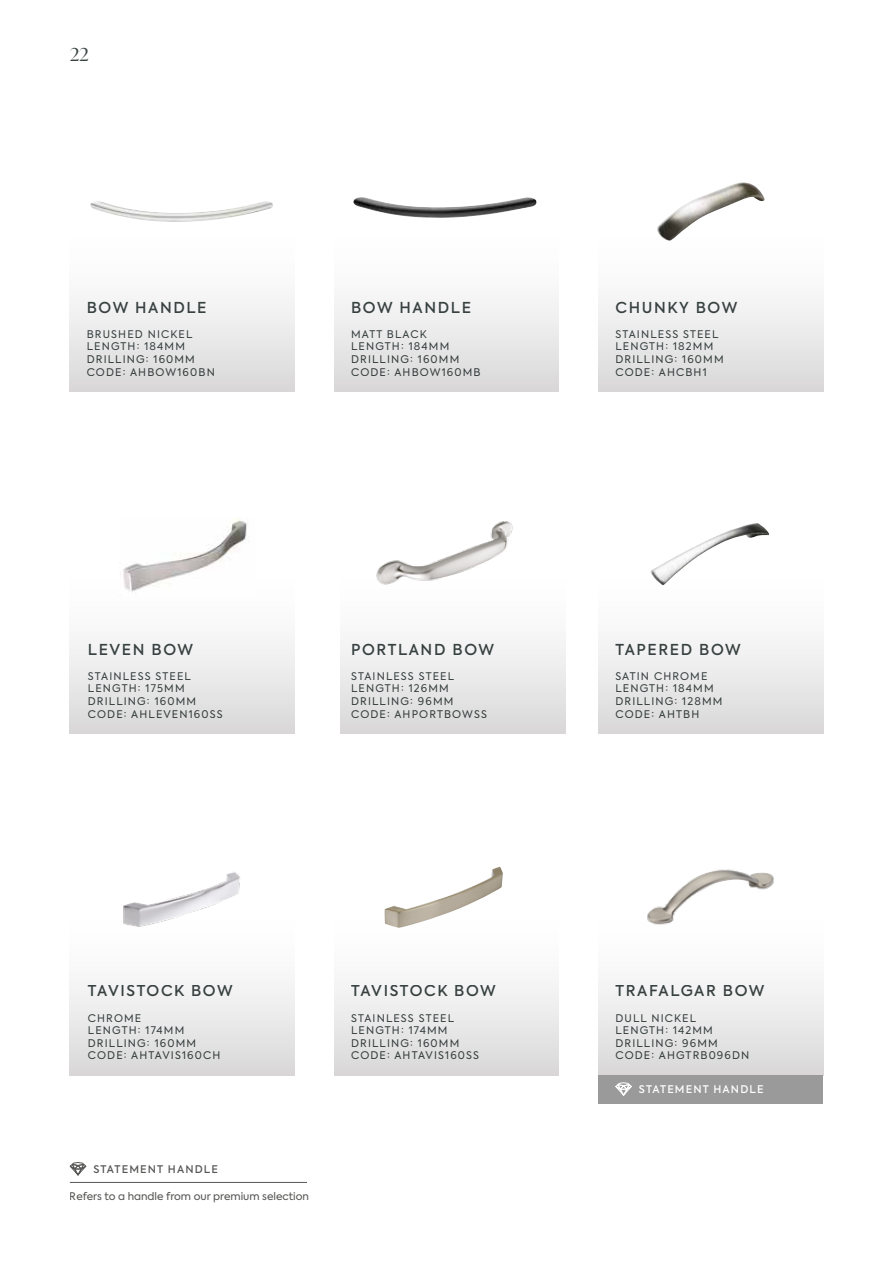
<style>
.page{position:relative;width:893px;height:1263px;background:#fff}
.page>*{position:absolute;margin:0;border:0;box-sizing:border-box;transform-origin:0 0}
.t1{font:18px "Juana";color:#3b4544}
.t2{font:500 15px "Axiforma";letter-spacing:.11em;color:#3b4544}
.t3{font:10.5px/12.6px "Axiforma";letter-spacing:.11em;color:#3b4544}
.t4{font:10.5px "Axiforma";color:#575756}
.t5{font:500 10.5px "Axiforma";letter-spacing:.11em;color:#fff}
.t6{font:500 10.5px "Axiforma";letter-spacing:.11em;color:#575756}
</style>
<div class="page">
<div style="left:70px;top:124px;width:224px;height:267px;background:linear-gradient(to bottom,#fff,#e4e3e4)"></div>
<img style="left:90px;top:201px;width:184px;height:21px">
<div style="left:334px;top:124px;width:225px;height:267px;background:linear-gradient(to bottom,#fff,#e4e3e4)"></div>
<img style="left:351px;top:197px;width:186px;height:21px">
<div style="left:599px;top:124px;width:224px;height:267px;background:linear-gradient(to bottom,#fff,#e4e3e4)"></div>
<img style="left:657px;top:182px;width:108px;height:59px">
<div style="left:599px;top:466px;width:224px;height:267px;background:linear-gradient(to bottom,#fff,#e4e3e4)"></div>
<img style="left:651px;top:523px;width:118px;height:62px">
<div style="left:599px;top:808px;width:224px;height:267px;background:linear-gradient(to bottom,#fff,#e4e3e4)"></div>
<img style="left:620px;top:808px;width:182px;height:180px">
<div style="left:70px;top:466px;width:224px;height:267px;background:linear-gradient(to bottom,#fff,#e4e3e4)"></div>
<img style="left:119px;top:518px;width:136px;height:78px">
<div style="left:70px;top:808px;width:224px;height:267px;background:linear-gradient(to bottom,#fff,#e4e3e4)"></div>
<img style="left:119px;top:858px;width:126px;height:86px">
<div style="left:341px;top:466px;width:224px;height:267px;background:linear-gradient(to bottom,#fff,#e4e3e4)"></div>
<img style="left:373px;top:517px;width:146px;height:72px">
<div style="left:334px;top:808px;width:225px;height:267px;background:linear-gradient(to bottom,#fff,#e4e3e4)"></div>
<img style="left:384px;top:867px;width:119px;height:61px">
<div style="left:599px;top:1075px;width:224px;height:28px;background:#9b9a9a"></div>
<svg style="left:615px;top:1082px;width:17px;height:14px"></svg>
<svg style="left:69px;top:1162px;width:18px;height:14px"></svg>
<hr style="left:70px;top:1182px;width:237px;height:1px;background:#575756">
<h1 class="t1" style="left:70px;top:43px;width:21px">22</h1>
<h2 class="t2" style="left:87px;top:297px;width:121px">BOW HANDLE</h2>
<p class="t3" style="left:87px;top:328px;width:130px">BRUSHED NICKEL<br>LENGTH: 184MM<br>DRILLING: 160MM<br>CODE: AHBOW160BN</p>
<h2 class="t2" style="left:88px;top:639px;width:107px">LEVEN BOW</h2>
<p class="t3" style="left:88px;top:670px;width:136px">STAINLESS STEEL<br>LENGTH: 175MM<br>DRILLING: 160MM<br>CODE: AHLEVEN160SS</p>
<h2 class="t2" style="left:351px;top:297px;width:121px">BOW HANDLE</h2>
<p class="t3" style="left:351px;top:328px;width:131px">MATT BLACK<br>LENGTH: 184MM<br>DRILLING: 160MM<br>CODE: AHBOW160MB</p>
<h2 class="t2" style="left:351px;top:639px;width:145px">PORTLAND BOW</h2>
<p class="t3" style="left:351px;top:670px;width:137px">STAINLESS STEEL<br>LENGTH: 126MM<br>DRILLING: 96MM<br>CODE: AHPORTBOWSS</p>
<h2 class="t2" style="left:88px;top:981px;width:146px">TAVISTOCK BOW</h2>
<p class="t3" style="left:88px;top:1012px;width:134px">CHROME<br>LENGTH: 174MM<br>DRILLING: 160MM<br>CODE: AHTAVIS160CH</p>
<p class="t6" style="left:93px;top:1162px;width:126px">STATEMENT HANDLE</p>
<p class="t4" style="left:70px;top:1189px;width:241px">Refers to a handle from our premium selection</p>
<h2 class="t2" style="left:351px;top:981px;width:146px">TAVISTOCK BOW</h2>
<p class="t3" style="left:351px;top:1012px;width:129px">STAINLESS STEEL<br>LENGTH: 174MM<br>DRILLING: 160MM<br>CODE: AHTAVIS160SS</p>
<h2 class="t2" style="left:615px;top:297px;width:123px">CHUNKY BOW</h2>
<p class="t3" style="left:615px;top:328px;width:110px">STAINLESS STEEL<br>LENGTH: 182MM<br>DRILLING: 160MM<br>CODE: AHCBH1</p>
<h2 class="t2" style="left:615px;top:639px;width:127px">TAPERED BOW</h2>
<p class="t3" style="left:615px;top:670px;width:109px">SATIN CHROME<br>LENGTH: 184MM<br>DRILLING: 128MM<br>CODE: AHTBH</p>
<h2 class="t2" style="left:615px;top:981px;width:151px">TRAFALGAR BOW</h2>
<p class="t3" style="left:615px;top:1012px;width:135px">DULL NICKEL<br>LENGTH: 142MM<br>DRILLING: 96MM<br>CODE: AHGTRB096DN</p>
<p class="t5" style="left:639px;top:1082px;width:126px">STATEMENT HANDLE</p>
</div>
